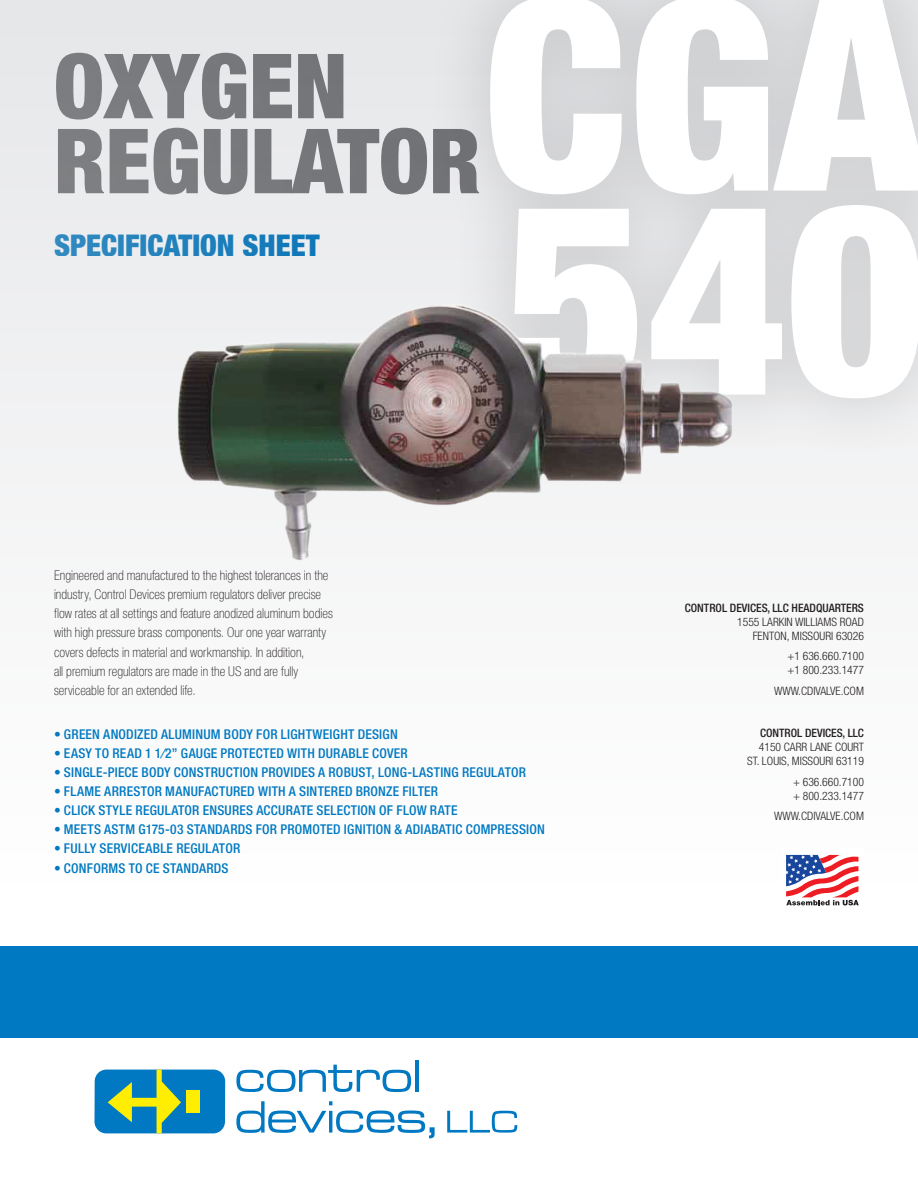
<style>
.page{position:relative;width:918px;height:1188px;background:#fff}
.page>*{position:absolute;margin:0;border:0;box-sizing:border-box;transform-origin:0 0}
.t1{font:900 condensed 267.75px/204px "Helvetica Neue LT Std";color:#fff}
.t2{font:900 condensed 90px/75px "Helvetica Neue LT Std";color:#6c6d70}
.t3{font:900 condensed 30px "Helvetica Neue LT Std";color:#0079c2}
.t4{font:500 condensed 13.5px "Helvetica Neue LT Std";letter-spacing:.015em;color:#0079c2}
.t5{font:100 condensed 13.5px/19.2px "Helvetica Neue LT Std";color:#231f20}
.t6{font:300 condensed 11.55px/14px "Helvetica Neue LT Std";color:#231f20;text-align:right}
.t7{font:500 condensed 11.55px "Helvetica Neue LT Std";color:#231f20}
</style>
<div class="page">
<div style="left:0;top:0;width:918px;height:884px;background:linear-gradient(to right,#f1f1f2,#fbfbfb)"></div>
<div style="left:0;top:946px;width:918px;height:92px;background:#0079c2"></div>
<div style="left:95px;top:1070px;width:130px;height:63px;background:#0079c2;border-radius:12px"></div>
<svg style="left:108px;top:1070px;width:73px;height:63px"></svg>
<div style="left:187px;top:1091px;width:13px;height:22px;background:#ffee01"></div>
<svg style="left:236px;top:1065px;width:175px;height:27px"></svg>
<hr style="left:416px;top:1060px;width:3px;height:32px;background:#0079c2">
<svg style="left:236px;top:1101px;width:199px;height:37px"></svg>
<svg style="left:447px;top:1111px;width:70px;height:22px"></svg>
<div style="left:781px;top:849px;width:83px;height:62px;background:#fff"></div>
<svg style="left:786px;top:855px;width:73px;height:50px"></svg>
<div style="left:423px;top:0;width:495px;height:465px;background:#6c6d70;opacity:.19"></div>
<img style="left:152px;top:302px;width:603px;height:260px">
<h2 class="t2" style="left:54px;top:47px;width:428px">OXYGEN<br>REGULATOR</h2>
<h3 class="t3" style="left:54px;top:226px;width:267px">SPECIFICATION SHEET</h3>
<h1 class="t1" style="left:484px;top:-11px;width:443px">CGA<br>540</h1>
<p class="t5" style="left:54px;top:566px;width:280px">Engineered and manufactured to the highest tolerances in the industry, Control Devices premium regulators deliver precise flow rates at all settings and feature anodized aluminum bodies with high pressure brass components. Our one year warranty covers defects in material and workmanship. In addition,<br>all premium regulators are made in the US and are fully serviceable for an extended life.</p>
<p class="t7" style="left:685px;top:601px;width:181px">CONTROL DEVICES, LLC HEADQUARTERS</p>
<p class="t6" style="left:737px;top:614px;width:128px">1555 LARKIN WILLIAMS ROAD<br>FENTON, MISSOURI 63026</p>
<p class="t6" style="left:787px;top:649px;width:78px;text-align:left">+1 636.660.7100 +1 800.233.1477</p>
<p class="t6" style="left:774px;top:684px;width:91px">WWW.CDIVALVE.COM</p>
<p class="t4" style="left:54px;top:726px;width:345px">• GREEN ANODIZED ALUMINUM BODY FOR LIGHTWEIGHT DESIGN</p>
<p class="t4" style="left:54px;top:745px;width:355px">• EASY TO READ 1 1⁄2” GAUGE PROTECTED WITH DURABLE COVER</p>
<p class="t4" style="left:54px;top:764px;width:474px">• SINGLE-PIECE BODY CONSTRUCTION PROVIDES A ROBUST, LONG-LASTING REGULATOR</p>
<p class="t4" style="left:54px;top:783px;width:386px">• FLAME ARRESTOR MANUFACTURED WITH A SINTERED BRONZE FILTER</p>
<p class="t4" style="left:54px;top:802px;width:405px">• CLICK STYLE REGULATOR ENSURES ACCURATE SELECTION OF FLOW RATE</p>
<p class="t4" style="left:54px;top:821px;width:492px">• MEETS ASTM G175-03 STANDARDS FOR PROMOTED IGNITION &amp; ADIABATIC COMPRESSION</p>
<p class="t4" style="left:54px;top:841px;width:188px">• FULLY SERVICEABLE REGULATOR</p>
<p class="t4" style="left:54px;top:860px;width:176px">• CONFORMS TO CE STANDARDS</p>
<p class="t7" style="left:760px;top:726px;width:105px">CONTROL DEVICES, LLC</p>
<p class="t6" style="left:747px;top:740px;width:118px">4150 CARR LANE COURT<br>ST. LOUIS, MISSOURI 63119</p>
<p class="t6" style="left:793px;top:775px;width:72px;text-align:left">+ 636.660.7100 + 800.233.1477</p>
<p class="t6" style="left:774px;top:809px;width:91px">WWW.CDIVALVE.COM</p>
</div>
